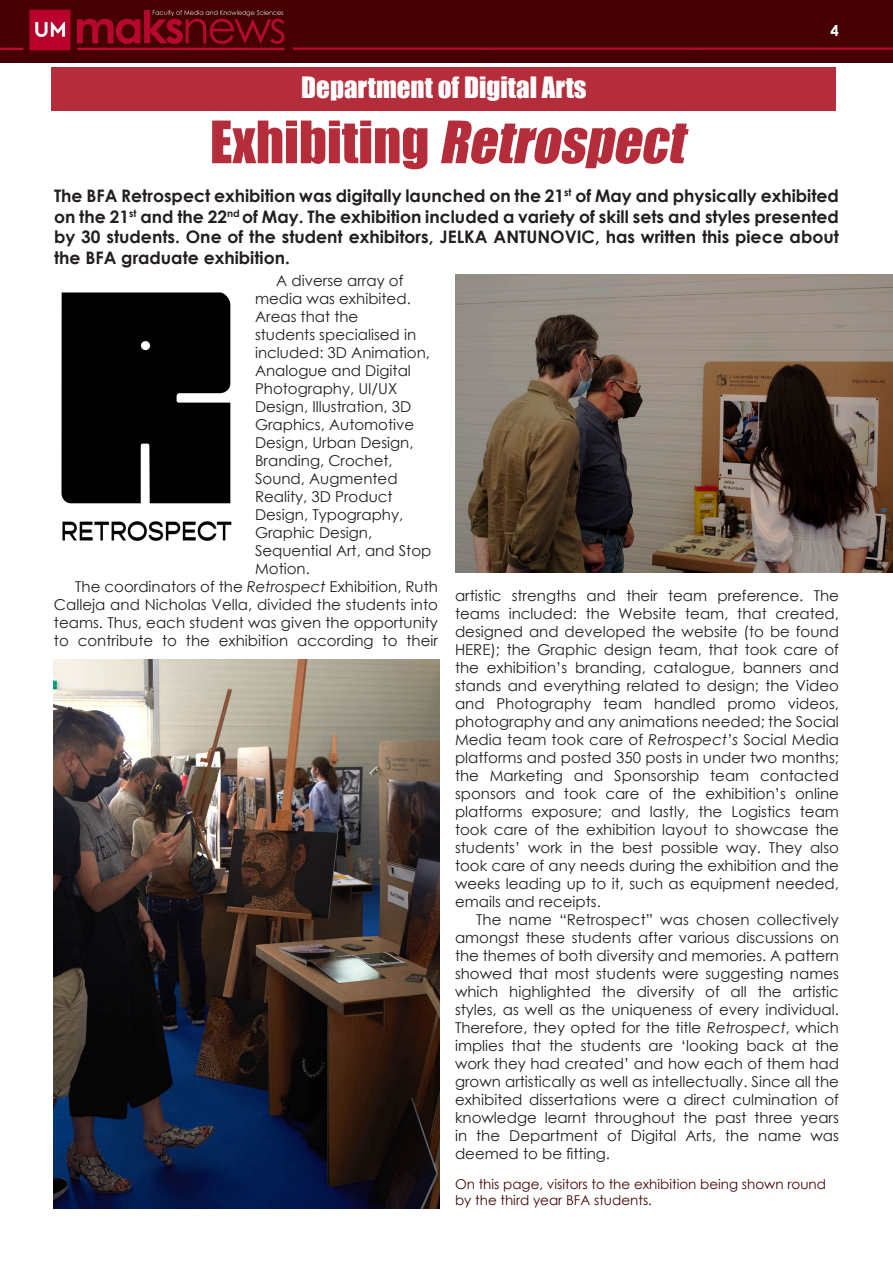
<style>
.page{position:relative;width:893px;height:1263px;background:#fff}
.page>*{position:absolute;margin:0;border:0;box-sizing:border-box;transform-origin:0 0}
.t1{font:54px "Impact";color:#b52d3b}
.t2{font:27px "Impact";color:#fff}
.t3{font:700 17.25px/20.7px "Century Gothic";color:#231f20;text-align:justify}
.t4{font:15px/18px "Century Gothic";color:#231f20;text-align:justify}
.t5{font:700 15px "Century Gothic";color:#fff}
.t6{font:13.5px/16.2px "Century Gothic";color:#430706}
.s1{font-style:italic}
</style>
<div class="page">
<img style="left:0;top:0;width:893px;height:62px">
<div style="left:51px;top:67px;width:785px;height:44px;background:#b52d3b"></div>
<img style="left:61px;top:292px;width:171px;height:249px">
<img style="left:53px;top:659px;width:386px;height:550px">
<img style="left:455px;top:274px;width:438px;height:298px">
<p class="t5" style="left:831px;top:19px;width:10px">4</p>
<h2 class="t2" style="left:301px;top:67px;width:287px">Department of Digital Arts</h2>
<h1 class="t1" style="left:210px;top:100px;width:489px">Exhibiting <span class="s1">Retrospect</span></h1>
<p class="t3" style="left:54px;top:185px;width:786px">The BFA Retrospect exhibition was digitally launched on the 21<sup>st</sup> of May and physically exhibited on the 21<sup>st</sup> and the 22<sup>nd</sup> of May. The exhibition included a variety of skill sets and styles presented by 30 students. One of the student exhibitors, JELKA ANTUNOVIC, has written this piece about the BFA graduate exhibition.</p>
<p class="t4" style="left:276px;top:271px;width:129px">A diverse array of</p>
<p class="t4" style="left:255px;top:289px;width:157px">media was exhibited.</p>
<p class="t4" style="left:255px;top:307px;width:105px">Areas that the</p>
<p class="t4" style="left:255px;top:325px;width:163px">students specialised in</p>
<p class="t4" style="left:255px;top:343px;width:176px">included: 3D Animation,</p>
<p class="t4" style="left:255px;top:361px;width:157px">Analogue and Digital</p>
<p class="t4" style="left:255px;top:379px;width:144px">Photography, UI/UX</p>
<p class="t4" style="left:255px;top:397px;width:158px">Design, Illustration, 3D</p>
<p class="t4" style="left:255px;top:415px;width:161px">Graphics, Automotive</p>
<p class="t4" style="left:255px;top:433px;width:160px">Design, Urban Design,</p>
<p class="t4" style="left:255px;top:451px;width:139px">Branding, Crochet,</p>
<p class="t4" style="left:255px;top:469px;width:144px">Sound, Augmented</p>
<p class="t4" style="left:255px;top:487px;width:139px">Reality, 3D Product</p>
<p class="t4" style="left:255px;top:505px;width:150px">Design, Typography,</p>
<p class="t4" style="left:255px;top:523px;width:119px">Graphic Design,</p>
<p class="t4" style="left:255px;top:541px;width:178px">Sequential Art, and Stop</p>
<p class="t4" style="left:255px;top:559px;width:56px">Motion.</p>
<p class="t4" style="left:75px;top:577px;width:364px">The coordinators of the <span class="s1">Retrospect</span> Exhibition, Ruth</p>
<p class="t4" style="left:54px;top:595px;width:385px">Calleja and Nicholas Vella, divided the students into</p>
<p class="t4" style="left:54px;top:613px;width:385px">teams. Thus, each student was given the opportunity</p>
<p class="t4" style="left:54px;top:631px;width:385px">to contribute to the exhibition according to their</p>
<p class="t4" style="left:455px;top:586px;width:385px">artistic strengths and their team preference. The teams included: the Website team, that created, designed and developed the website (to be found HERE); the Graphic design team, that took care of the exhibition’s branding, catalogue, banners and stands and everything related to design; the Video and Photography team handled promo videos, photography and any animations needed; the Social Media team took care of <span class="s1">Retrospect’s</span> Social Media platforms and posted 350 posts in under two months; the Marketing and Sponsorship team contacted sponsors and took care of the exhibition’s online platforms exposure; and lastly, the Logistics team took care of the exhibition layout to showcase the students’ work in the best possible way. They also took care of any needs during the exhibition and the weeks leading up to it, such as equipment needed, emails and receipts.</p>
<p class="t4" style="left:455px;top:910px;width:385px;text-indent:21px">The name “Retrospect” was chosen collectively amongst these students after various discussions on the themes of both diversity and memories. A pattern showed that most students were suggesting names which highlighted the diversity of all the artistic styles, as well as the uniqueness of every individual.<br>Therefore, they opted for the title <span class="s1">Retrospect</span>, which implies that the students are ‘looking back at the work they had created’ and how each of them had grown artistically as well as intellectually. Since all the exhibited dissertations were a direct culmination of knowledge learnt throughout the past three years in the Department of Digital Arts, the name was deemed to be fitting.</p>
<p class="t6" style="left:455px;top:1176px;width:373px">On this page, visitors to the exhibition being shown round by the third year BFA students.</p>
</div>
